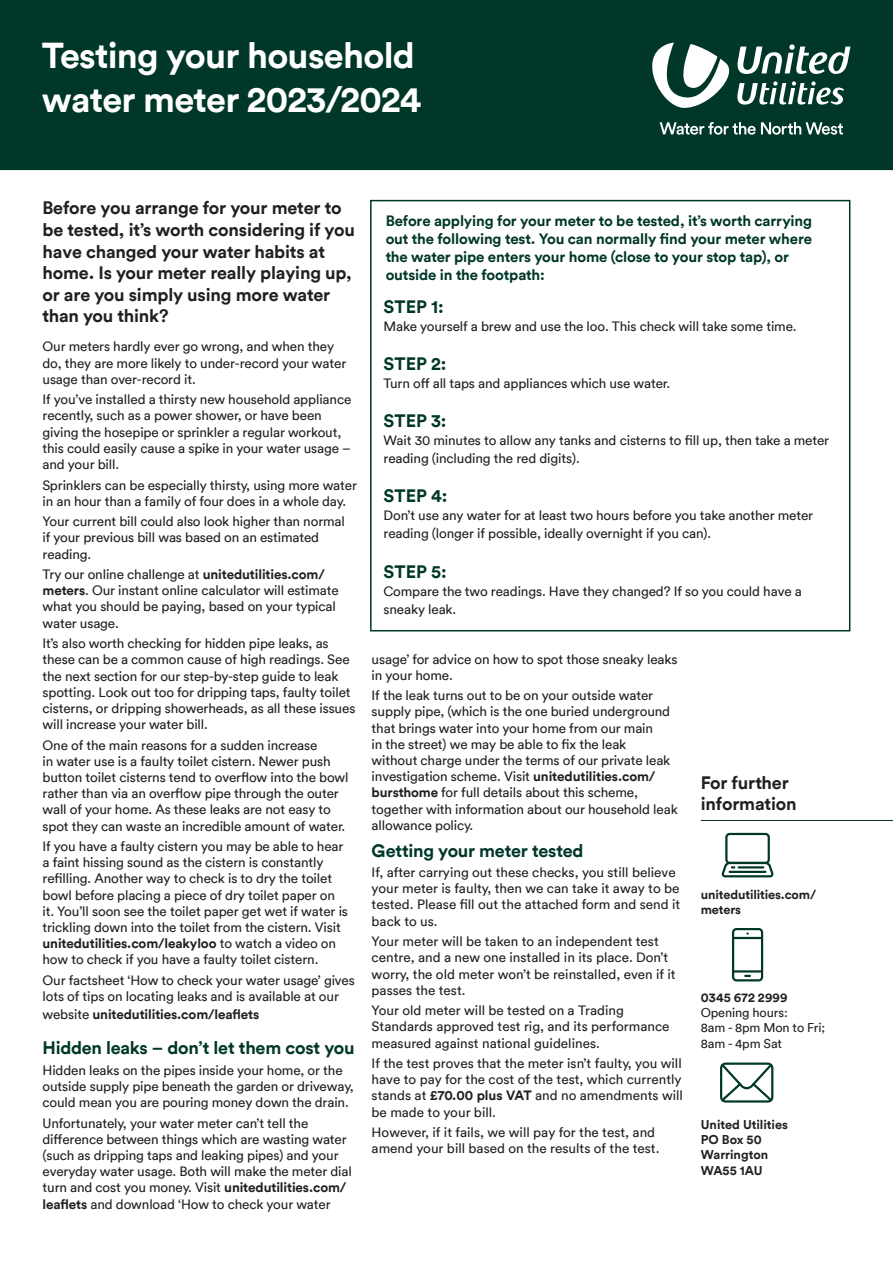
<style>
.page{position:relative;width:893px;height:1263px;background:#fff}
.page>*{position:absolute;margin:0;border:0;box-sizing:border-box;transform-origin:0 0}
.t1{font:700 36px/43.2px "Circular TT";letter-spacing:-.02em;color:#fff}
.t2{font:700 18px/21.6px "Circular TT";letter-spacing:-.01em;color:#231f20}
.t3{font:700 18px "Circular TT";letter-spacing:-.015em;color:#003729}
.t4{font:700 15px "Circular TT";letter-spacing:-.01em;color:#003729}
.t5{font:13.5px/16.2px "Circular TT";letter-spacing:-.01em;color:#231f20}
.t6{font:700 13.5px "Circular TT";letter-spacing:-.01em;color:#231f20}
.t7{font:700 12.75px/15.3px "Circular TT";letter-spacing:-.005em;color:#231f20}
.t8{font:12.75px/15.3px "Circular TT";letter-spacing:-.01em;color:#231f20}
.t9{font:700 12.75px "Circular TT";letter-spacing:.015em;color:#231f20}
.s1{font-weight:700}
.s2{font-weight:400}
</style>
<div class="page">
<hr style="left:701px;top:820px;width:192px;height:1px;background:#003729">
<div style="left:370px;top:200px;width:480px;height:431px;border:2px solid #003729"></div>
<div style="left:0;top:0;width:893px;height:169px;background:#003729"></div>
<svg style="left:652px;top:43px;width:198px;height:65px"></svg>
<svg style="left:660px;top:122px;width:183px;height:13px"></svg>
<svg style="left:721px;top:833px;width:53px;height:44px"></svg>
<hr style="left:737px;top:866px;width:27px;height:2px;background:#003729">
<hr style="left:729px;top:871px;width:37px;height:2px;background:#003729">
<svg style="left:732px;top:928px;width:31px;height:53px"></svg>
<hr style="left:733px;top:970px;width:29px;height:2px;background:#003729">
<svg style="left:720px;top:1062px;width:53px;height:40px"></svg>
<p class="t1" style="left:42px;top:33px;width:381px">Testing your household water meter 2023/2024</p>
<p class="t2" style="left:43px;top:197px;width:314px">Before you arrange for your meter to be tested, it’s worth considering if you have changed your water habits at home. Is your meter really playing up, or are you simply using more water than you think?</p>
<p class="t5" style="left:43px;top:338px;width:305px">Our meters hardly ever go wrong, and when they do, they are more likely to under-record your water usage than over-record it.</p>
<p class="t5" style="left:43px;top:391px;width:310px">If you’ve installed a thirsty new household appliance recently, such as a power shower, or have been giving the hosepipe or sprinkler a regular workout, this could easily cause a spike in your water usage –</p>
<p class="t5" style="left:43px;top:456px;width:78px">and your bill.</p>
<p class="t5" style="left:43px;top:476px;width:316px">Sprinklers can be especially thirsty, using more water</p>
<p class="t5" style="left:43px;top:491px;width:305px;line-height:20.4px">in an hour than a family of four does in a whole day.<br>Your current bill could also look higher than normal</p>
<p class="t5" style="left:43px;top:529px;width:278px">if your previous bill was based on an estimated</p>
<p class="t5" style="left:43px;top:543px;width:284px;line-height:20.4px">reading.<br>Try our online challenge at <span class="s1">unitedutilities.com/</span></p>
<p class="t5" style="left:43px;top:582px;width:298px"><span class="s1">meters</span>. Our instant online calculator will estimate</p>
<p class="t5" style="left:43px;top:598px;width:295px">what you should be paying, based on your typical</p>
<p class="t5" style="left:43px;top:615px;width:78px">water usage.</p>
<p class="t5" style="left:43px;top:635px;width:288px">It’s also worth checking for hidden pipe leaks, as</p>
<p class="t5" style="left:43px;top:651px;width:309px">these can be a common cause of high readings. See</p>
<p class="t5" style="left:43px;top:667px;width:314px">the next section for our step-by-step guide to leak spotting. Look out too for dripping taps, faulty toilet cisterns, or dripping showerheads, as all these issues</p>
<p class="t5" style="left:43px;top:714px;width:276px;line-height:20.4px">will increase your water bill.<br>One of the main reasons for a sudden increase</p>
<p class="t5" style="left:43px;top:753px;width:308px">in water use is a faulty toilet cistern. Newer push button toilet cisterns tend to overflow into the bowl rather than via an overflow pipe through the outer</p>
<p class="t5" style="left:43px;top:801px;width:290px">wall of your home. As these leaks are not easy to</p>
<p class="t5" style="left:43px;top:815px;width:304px;line-height:20.4px">spot they can waste an incredible amount of water.<br>If you have a faulty cistern you may be able to hear</p>
<p class="t5" style="left:43px;top:854px;width:282px">a faint hissing sound as the cistern is constantly</p>
<p class="t5" style="left:43px;top:870px;width:307px">refilling. Another way to check is to dry the toilet bowl before placing a piece of dry toilet paper on it. You’ll soon see the toilet paper get wet if water is</p>
<p class="t5" style="left:43px;top:919px;width:300px">trickling down into the toilet from the cistern. Visit</p>
<p class="t6" style="left:43px;top:935px;width:295px">unitedutilities.com/leakyloo <span class="s2">to watch a video on</span></p>
<p class="t5" style="left:43px;top:949px;width:314px;line-height:20.4px">how to check if you have a faulty toilet cistern.<br>Our factsheet ‘How to check your water usage’ gives</p>
<p class="t5" style="left:43px;top:988px;width:298px">lots of tips on locating leaks and is available at our</p>
<h5 class="t6" style="left:43px;top:1006px;width:218px"><span class="s2">website</span> unitedutilities.com/leaflets</h5>
<p class="t3" style="left:43px;top:1036px;width:314px">Hidden leaks – don’t let them cost you</p>
<p class="t5" style="left:43px;top:1062px;width:313px">Hidden leaks on the pipes inside your home, or the outside supply pipe beneath the garden or driveway, could mean you are pouring money down the drain.</p>
<p class="t5" style="left:43px;top:1115px;width:311px">Unfortunately, your water meter can’t tell the difference between things which are wasting water (such as dripping taps and leaking pipes) and your everyday water usage. Both will make the meter dial</p>
<p class="t5" style="left:43px;top:1179px;width:305px">turn and cost you money. Visit <span class="s1">unitedutilities.com/</span></p>
<p class="t5" style="left:43px;top:1196px;width:290px"><span class="s1">leaflets</span> and download ‘How to check your water</p>
<h5 class="t4" style="left:386px;top:211px;width:428px">Before applying for your meter to be tested, it’s worth carrying</h5>
<p class="t4" style="left:386px;top:229px;width:428px">out the following test. You can normally find your meter where</p>
<p class="t4" style="left:386px;top:247px;width:405px">the water pipe enters your home (close to your stop tap), or</p>
<h5 class="t4" style="left:386px;top:265px;width:160px">outside in the footpath:</h5>
<p class="t3" style="left:384px;top:295px;width:62px">STEP 1:</p>
<p class="t5" style="left:384px;top:318px;width:415px">Make yourself a brew and use the loo. This check will take some time.</p>
<p class="t3" style="left:384px;top:352px;width:64px">STEP 2:</p>
<p class="t5" style="left:384px;top:375px;width:288px">Turn off all taps and appliances which use water.</p>
<p class="t3" style="left:384px;top:409px;width:64px">STEP 3:</p>
<p class="t5" style="left:384px;top:432px;width:447px">Wait 30 minutes to allow any tanks and cisterns to fill up, then take a meter</p>
<p class="t5" style="left:384px;top:450px;width:198px">reading (including the red digits).</p>
<p class="t3" style="left:384px;top:484px;width:65px">STEP 4:</p>
<p class="t5" style="left:384px;top:507px;width:431px">Don’t use any water for at least two hours before you take another meter</p>
<p class="t5" style="left:384px;top:525px;width:329px">reading (longer if possible, ideally overnight if you can).</p>
<p class="t3" style="left:384px;top:560px;width:64px">STEP 5:</p>
<p class="t5" style="left:384px;top:583px;width:420px">Compare the two readings. Have they changed? If so you could have a</p>
<p class="t5" style="left:384px;top:601px;width:74px">sneaky leak.</p>
<p class="t5" style="left:372px;top:650px;width:307px">usage’ for advice on how to spot those sneaky leaks</p>
<p class="t5" style="left:372px;top:667px;width:83px">in your home.</p>
<p class="t5" style="left:372px;top:687px;width:300px">If the leak turns out to be on your outside water supply pipe, (which is the one buried underground</p>
<p class="t5" style="left:372px;top:720px;width:283px">that brings water into your home from our main</p>
<p class="t5" style="left:372px;top:736px;width:300px">in the street) we may be able to fix the leak without charge under the terms of our private leak investigation scheme. Visit <span class="s1">unitedutilities.com/ bursthome</span> for full details about this scheme,</p>
<p class="t5" style="left:372px;top:801px;width:308px">together with information about our household leak</p>
<p class="t5" style="left:372px;top:817px;width:103px">allowance policy.</p>
<p class="t3" style="left:372px;top:839px;width:213px">Getting your meter tested</p>
<p class="t5" style="left:372px;top:864px;width:310px">If, after carrying out these checks, you still believe your meter is faulty, then we can take it away to be tested. Please fill out the attached form and send it</p>
<p class="t5" style="left:372px;top:913px;width:68px">back to us.</p>
<p class="t5" style="left:372px;top:933px;width:306px">Your meter will be taken to an independent test centre, and a new one installed in its place. Don’t worry, the old meter won’t be reinstalled, even if it passes the test.</p>
<p class="t5" style="left:372px;top:1002px;width:254px">Your old meter will be tested on a Trading</p>
<p class="t5" style="left:372px;top:1018px;width:299px">Standards approved test rig, and its performance</p>
<p class="t5" style="left:372px;top:1034px;width:230px">measured against national guidelines.</p>
<p class="t5" style="left:372px;top:1055px;width:312px">If the test proves that the meter isn’t faulty, you will have to pay for the cost of the test, which currently</p>
<p class="t5" style="left:372px;top:1087px;width:313px">stands at <span class="s1">£70.00 plus VAT</span> and no amendments will be made to your bill.</p>
<p class="t5" style="left:372px;top:1124px;width:285px">However, if it fails, we will pay for the test, and</p>
<p class="t5" style="left:372px;top:1140px;width:289px">amend your bill based on the results of the test.</p>
<p class="t2" style="left:701px;top:772px;width:97px;line-height:21px">For further information</p>
<p class="t7" style="left:701px;top:886px;width:117px">unitedutilities.com/ meters</p>
<p class="t9" style="left:701px;top:989px;width:88px">0345 672 2999</p>
<p class="t8" style="left:701px;top:1004px;width:126px">Opening hours:<br>8am - 8pm Mon to Fri;<br>8am - 4pm Sat</p>
<p class="t7" style="left:701px;top:1116px;width:89px">United Utilities<br>PO Box 50<br>Warrington<br>WA55 1AU</p>
</div>
